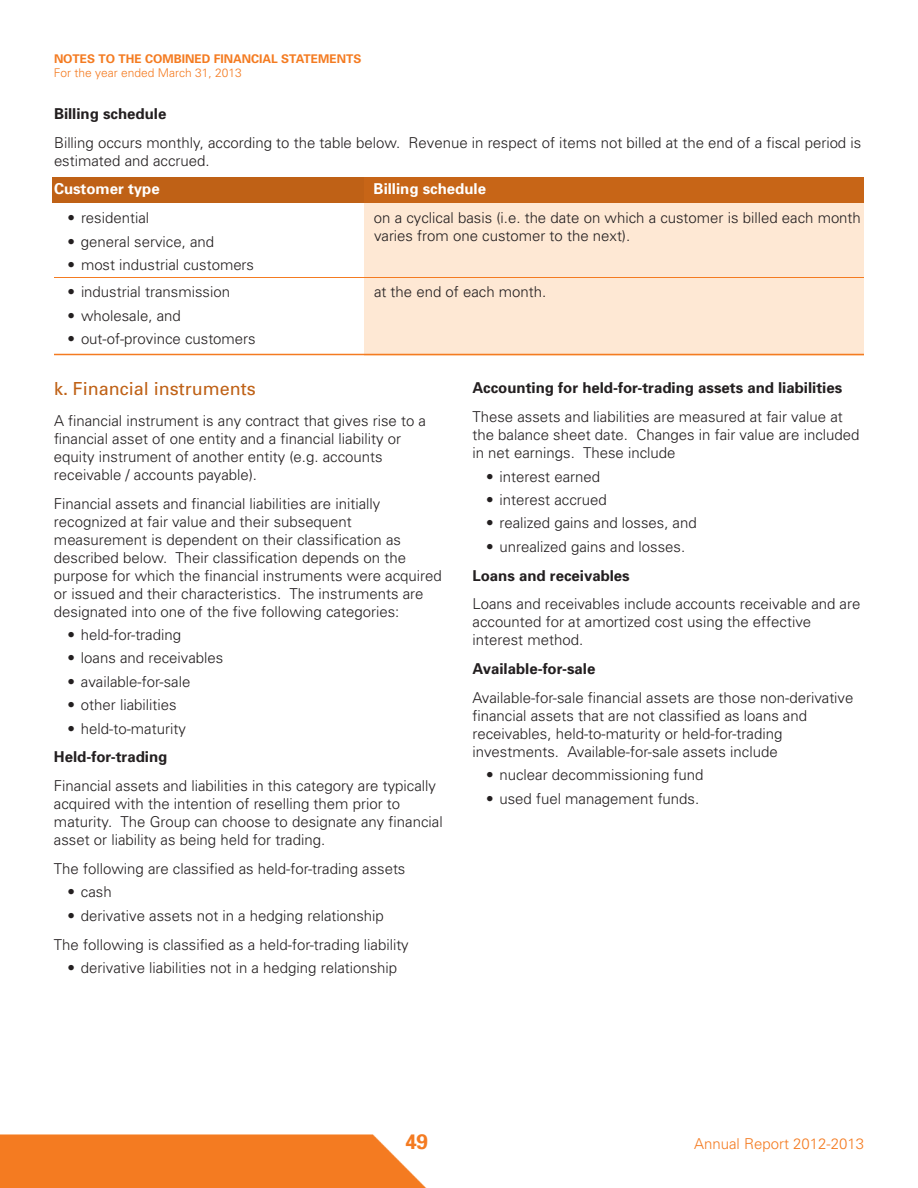
<style>
.page{position:relative;width:918px;height:1188px;background:#fff}
.page>*{position:absolute;margin:0;border:0;box-sizing:border-box;transform-origin:0 0}
.t1{font:700 21px "Univers";color:#f47b21}
.t2{font:18px "Univers";color:#bf6116}
.t3{font:300 15px/18px "Univers";color:#231f20}
.t4{font:700 15px "Univers";color:#231f20}
.t5{font:700 15px "Univers";color:#fff}
.t6{font:300 15px "Univers";color:#f47b21}
.t7{font:700 12px "Univers";color:#f47b21}
.t8{font:300 12px "Univers";color:#f47b21}
</style>
<div class="page">
<div style="left:52px;top:177px;width:812px;height:26px;background:#bf6116"></div>
<div style="left:364px;top:203px;width:500px;height:153px;background:#fee8d4"></div>
<div style="left:364px;top:177px;width:500px;height:26px;background:#c76517"></div>
<img style="left:1px;top:1134px;width:426px;height:54px">
<hr style="left:54px;top:277px;width:810px;height:1px;background:#f47b21">
<hr style="left:54px;top:354px;width:810px;height:1px;background:#f47b21">
<p class="t7" style="left:54px;top:54px;width:309px">NOTES TO THE COMBINED FINANCIAL STATEMENTS</p>
<p class="t8" style="left:54px;top:68px;width:189px">For the year ended March 31, 2013</p>
<p class="t4" style="left:54px;top:108px;width:114px">Billing schedule</p>
<p class="t3" style="left:54px;top:135px;width:809px">Billing occurs monthly, according to the table below. Revenue in respect of items not billed at the end of a fiscal period is estimated and accrued.</p>
<p class="t5" style="left:54px;top:184px;width:107px">Customer type</p>
<p class="t5" style="left:374px;top:184px;width:114px">Billing schedule</p>
<p class="t3" style="left:68px;top:210px;width:83px">• residential</p>
<p class="t3" style="left:67px;top:234px;width:148px">• general service, and</p>
<p class="t3" style="left:68px;top:257px;width:188px">• most industrial customers</p>
<p class="t3" style="left:68px;top:284px;width:164px">• industrial transmission</p>
<p class="t3" style="left:68px;top:308px;width:115px">• wholesale, and</p>
<p class="t3" style="left:68px;top:331px;width:190px">• out-of-province customers</p>
<p class="t3" style="left:374px;top:210px;width:488px">on a cyclical basis (i.e. the date on which a customer is billed each month varies from one customer to the next).</p>
<p class="t3" style="left:374px;top:284px;width:174px">at the end of each month.</p>
<p class="t2" style="left:54px;top:382px;width:203px">k. Financial instruments</p>
<p class="t3" style="left:54px;top:413px;width:374px">A financial instrument is any contract that gives rise to a financial asset of one entity and a financial liability or equity instrument of another entity (e.g. accounts receivable / accounts payable).</p>
<p class="t3" style="left:54px;top:496px;width:389px">Financial assets and financial liabilities are initially recognized at fair value and their subsequent measurement is dependent on their classification as described below. Their classification depends on the purpose for which the financial instruments were acquired or issued and their characteristics. The instruments are designated into one of the five following categories:</p>
<p class="t3" style="left:67px;top:627px;width:115px">• held-for-trading</p>
<p class="t3" style="left:67px;top:650px;width:157px">• loans and receivables</p>
<p class="t3" style="left:67px;top:674px;width:124px">• available-for-sale</p>
<p class="t3" style="left:67px;top:697px;width:111px">• other liabilities</p>
<p class="t3" style="left:67px;top:721px;width:120px">• held-to-maturity</p>
<p class="t4" style="left:54px;top:751px;width:115px">Held-for-trading</p>
<p class="t3" style="left:54px;top:778px;width:390px">Financial assets and liabilities in this category are typically acquired with the intention of reselling them prior to maturity. The Group can choose to designate any financial asset or liability as being held for trading.</p>
<p class="t3" style="left:54px;top:861px;width:353px">The following are classified as held-for-trading assets</p>
<p class="t3" style="left:67px;top:884px;width:46px">• cash</p>
<p class="t3" style="left:54px;top:902px;width:356px;line-height:28.8px;text-indent:13px">• derivative assets not in a hedging relationship<br>The following is classified as a held-for-trading liability</p>
<p class="t3" style="left:67px;top:960px;width:331px">• derivative liabilities not in a hedging relationship</p>
<p class="t4" style="left:472px;top:382px;width:371px">Accounting for held-for-trading assets and liabilities</p>
<p class="t3" style="left:472px;top:409px;width:389px">These assets and liabilities are measured at fair value at the balance sheet date. Changes in fair value are included in net earnings. These include</p>
<p class="t3" style="left:486px;top:469px;width:116px">• interest earned</p>
<p class="t3" style="left:486px;top:492px;width:122px">• interest accrued</p>
<p class="t3" style="left:486px;top:515px;width:212px">• realized gains and losses, and</p>
<p class="t3" style="left:486px;top:539px;width:201px">• unrealized gains and losses.</p>
<p class="t4" style="left:473px;top:570px;width:159px">Loans and receivables</p>
<p class="t3" style="left:473px;top:596px;width:389px">Loans and receivables include accounts receivable and are accounted for at amortized cost using the effective interest method.</p>
<p class="t4" style="left:473px;top:663px;width:124px">Available-for-sale</p>
<p class="t3" style="left:473px;top:690px;width:382px">Available-for-sale financial assets are those non-derivative financial assets that are not classified as loans and receivables, held-to-maturity or held-for-trading investments. Available-for-sale assets include</p>
<p class="t3" style="left:486px;top:767px;width:219px">• nuclear decommissioning fund</p>
<p class="t3" style="left:486px;top:791px;width:215px">• used fuel management funds.</p>
<h1 class="t1" style="left:405px;top:1134px;width:25px">49</h1>
<p class="t6" style="left:694px;top:1138px;width:171px">Annual Report 2012-2013</p>
</div>
